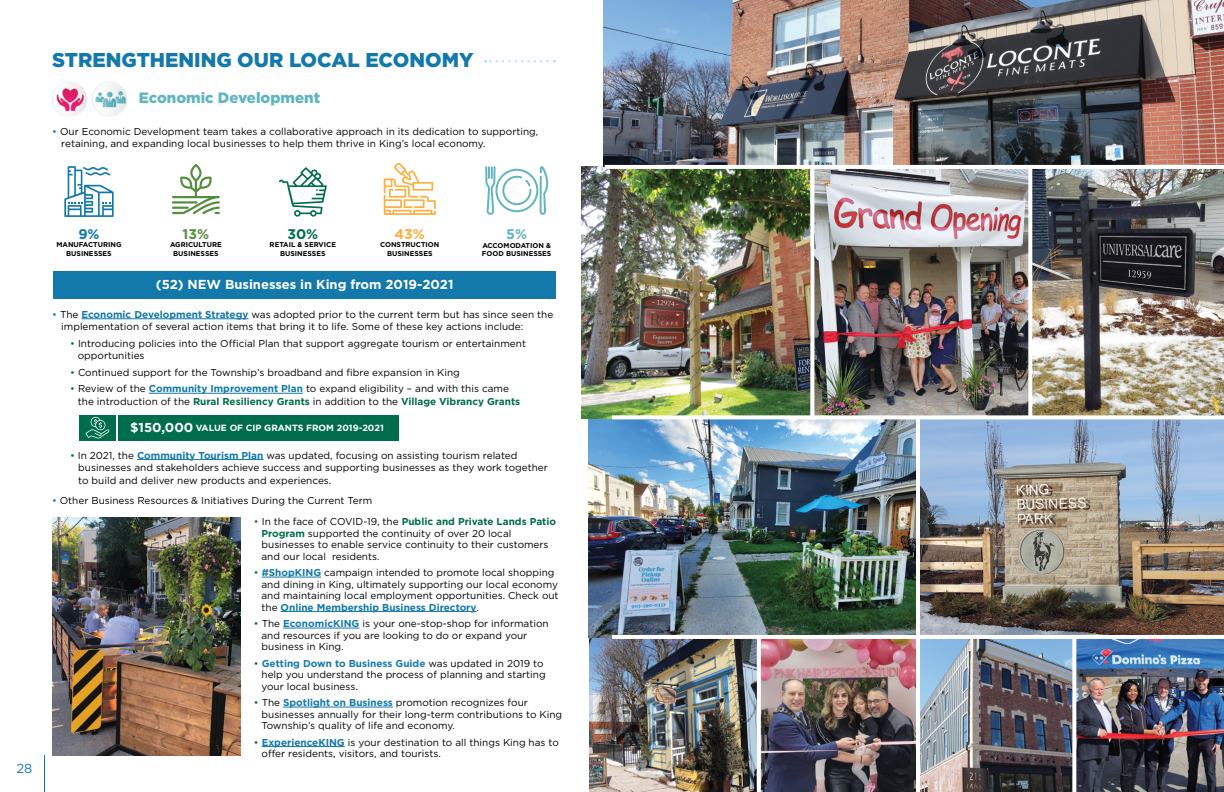
<style>
.page{position:relative;width:1224px;height:792px;background:#fff}
.page>*{position:absolute;margin:0;border:0;box-sizing:border-box;transform-origin:0 0}
.t1{font:900 20px "Gotham";color:#1379ab}
.t2{font:900 15px "Gotham";color:#62b5bf}
.t3{font:700 14px "Gotham";color:#568e3f}
.t4{font:700 14px "Gotham";color:#006d4a}
.t5{font:700 14px "Gotham";color:#fbb040}
.t6{font:700 14px "Gotham";color:#1379ab}
.t7{font:700 14px "Gotham";color:#62b5bf}
.t8{font:700 13px "Gotham";color:#fff}
.t9{font:13px "Gotham";color:#157aab}
.t10{font:10px/11.5px "Gotham";color:#000}
.t11{font:700 9px "Gotham";color:#fff}
.t12{font:700 7px/8.4px "Gotham";color:#000;text-align:center}
.s1{color:#1379ab}
.s2{font-weight:700;color:#1379ab}
.s3{color:#006d4a}
.s4{font-weight:700;color:#006d4a}
.s5{font-size:13px}
.s6{font-weight:700;color:#157aab}
</style>
<div class="page">
<hr style="left:81px;top:319px;width:167px;height:1px;background:#1379ab">
<hr style="left:149px;top:393px;width:154px;height:1px;background:#1379ab">
<hr style="left:137px;top:459px;width:126px;height:1px;background:#1379ab">
<hr style="left:262px;top:577px;width:59px;height:1px;background:#1379ab">
<hr style="left:281px;top:611px;width:195px;height:1px;background:#1379ab">
<hr style="left:283px;top:628px;width:76px;height:1px;background:#1379ab">
<hr style="left:283px;top:707px;width:110px;height:1px;background:#1379ab">
<hr style="left:262px;top:746px;width:83px;height:1px;background:#1379ab">
<svg style="left:485px;top:60px;width:63px;height:2px"></svg>
<svg style="left:64px;top:166px;width:50px;height:51px"></svg>
<svg style="left:172px;top:164px;width:48px;height:50px"></svg>
<svg style="left:279px;top:167px;width:48px;height:50px"></svg>
<svg style="left:384px;top:163px;width:52px;height:52px"></svg>
<svg style="left:485px;top:166px;width:64px;height:49px"></svg>
<div style="left:53px;top:272px;width:502px;height:27px;background:#1379ab"></div>
<img style="left:92px;top:82px;width:35px;height:35px">
<img style="left:52px;top:82px;width:36px;height:35px">
<div style="left:118px;top:415px;width:281px;height:25px;background:#006d4a"></div>
<div style="left:79px;top:415px;width:36px;height:25px;background:#006d4a"></div>
<svg style="left:85px;top:417px;width:24px;height:22px"></svg>
<img style="left:52px;top:517px;width:188px;height:238px">
<hr style="left:44px;top:755px;width:1px;height:37px;background:#1379ab">
<img style="left:581px;top:167px;width:229px;height:251px">
<img style="left:588px;top:419px;width:636px;height:219px">
<img style="left:603px;top:0;width:621px;height:167px">
<img style="left:590px;top:638px;width:634px;height:154px">
<img style="left:814px;top:169px;width:410px;height:246px">
<hr style="left:605px;top:165px;width:619px;height:4px;background:#fff">
<svg style="left:612px;top:415px;width:612px;height:3px"></svg>
<hr style="left:612px;top:635px;width:612px;height:4px;background:#fff">
<hr style="left:916px;top:416px;width:4px;height:376px;background:#fff">
<svg style="left:1072px;top:639px;width:4px;height:153px"></svg>
<svg style="left:757px;top:639px;width:4px;height:153px"></svg>
<svg style="left:810px;top:169px;width:4px;height:247px"></svg>
<svg style="left:1028px;top:169px;width:4px;height:249px"></svg>
<h1 class="t1" style="left:52px;top:48px;width:423px">STRENGTHENING OUR LOCAL ECONOMY</h1>
<h2 class="t2" style="left:139px;top:89px;width:183px">Economic Development</h2>
<p class="t10" style="left:61px;top:125px;width:479px;line-height:12.5px;text-indent:-9px"><span class="s1">•</span> Our Economic Development team takes a collaborative approach in its dedication to supporting, retaining, and expanding local businesses to help them thrive in King’s local economy.</p>
<h3 class="t9" style="left:16px;top:761px;width:17px">28</h3>
<h3 class="t6" style="left:78px;top:225px;width:23px">9%</h3>
<p class="t12" style="left:56px;top:241px;width:67px">MANUFACTURING<br>BUSINESSES</p>
<h3 class="t3" style="left:183px;top:225px;width:28px">13%</h3>
<p class="t12" style="left:170px;top:241px;width:53px">AGRICULTURE<br>BUSINESSES</p>
<h3 class="t4" style="left:287px;top:225px;width:32px">30%</h3>
<p class="t12" style="left:270px;top:241px;width:68px">RETAIL &amp; SERVICE<br>BUSINESSES</p>
<h3 class="t5" style="left:395px;top:225px;width:32px">43%</h3>
<p class="t12" style="left:380px;top:241px;width:61px">CONSTRUCTION<br>BUSINESSES</p>
<h3 class="t7" style="left:506px;top:225px;width:22px">5%</h3>
<p class="t12" style="left:482px;top:241px;width:71px;text-align:left">ACCOMODATION &amp;<br>FOOD BUSINESSES</p>
<h3 class="t8" style="left:156px;top:276px;width:299px">(52) NEW Businesses in King from 2019-2021</h3>
<p class="t10" style="left:61px;top:308px;width:494px;line-height:12.5px;text-indent:-9px"><span class="s1">•</span> The <span class="s2">Economic Development Strategy</span> was adopted prior to the current term but has since seen the implementation of several action items that bring it to life. Some of these key actions include:</p>
<p class="t10" style="left:78px;top:337px;width:450px;line-height:12.5px;text-indent:-8px"><span class="s3">•</span> Introducing policies into the Official Plan that support aggregate tourism or entertainment opportunities</p>
<p class="t10" style="left:70px;top:366px;width:391px"><span class="s3">•</span> Continued support for the Township’s broadband and fibre expansion in King</p>
<p class="t10" style="left:78px;top:382px;width:444px;line-height:13px;text-indent:-8px"><span class="s3">•</span> Review of the <span class="s2">Community Improvement Plan</span> to expand eligibility – and with this came the introduction of the <span class="s4">Rural Resiliency Grants</span> in addition to the <span class="s4">Village Vibrancy Grants</span></p>
<p class="t11" style="left:130px;top:422px;width:255px"><span class="s5">$150,000</span> VALUE OF CIP GRANTS FROM 2019-2021</p>
<p class="t10" style="left:78px;top:449px;width:471px;line-height:12.5px;text-indent:-8px"><span class="s3">•</span> In 2021, the <span class="s2">Community Tourism Plan</span> was updated, focusing on assisting tourism related businesses and stakeholders achieve success and supporting businesses as they work together to build and deliver new products and experiences.</p>
<p class="t10" style="left:52px;top:494px;width:322px"><span class="s1">•</span> Other Business Resources &amp; Initiatives During the Current Term</p>
<p class="t10" style="left:262px;top:516px;width:296px;text-indent:-8px"><span class="s3">•</span> In the face of COVID-19, the <span class="s4">Public and Private Lands Patio Program</span> supported the continuity of over 20 local businesses to enable service continuity to their customers and our local residents.</p>
<p class="t10" style="left:262px;top:567px;width:299px;text-indent:-8px"><span class="s3">•</span> <span class="s2">#ShopKING</span> campaign intended to promote local shopping and dining in King, ultimately supporting our local economy and maintaining local employment opportunities. Check out the <span class="s2">Online Membership Business Directory</span>.</p>
<p class="t10" style="left:262px;top:618px;width:289px;text-indent:-8px"><span class="s3">•</span> The <span class="s2">EconomicKING</span> is your one-stop-shop for information and resources if you are looking to do or expand your business in King.</p>
<p class="t10" style="left:262px;top:657px;width:286px;text-indent:-8px"><span class="s3">•</span> <span class="s6">Getting Down to Business Guide</span> was updated in 2019 to help you understand the process of planning and starting your local business.</p>
<p class="t10" style="left:262px;top:697px;width:302px;text-indent:-8px"><span class="s3">•</span> The <span class="s2">Spotlight on Business</span> promotion recognizes four businesses annually for their long-term contributions to King<br>Township’s quality of life and economy.</p>
<p class="t10" style="left:262px;top:736px;width:299px;text-indent:-8px"><span class="s3">•</span> <span class="s2">ExperienceKING</span> is your destination to all things King has to offer residents, visitors, and tourists.</p>
</div>
